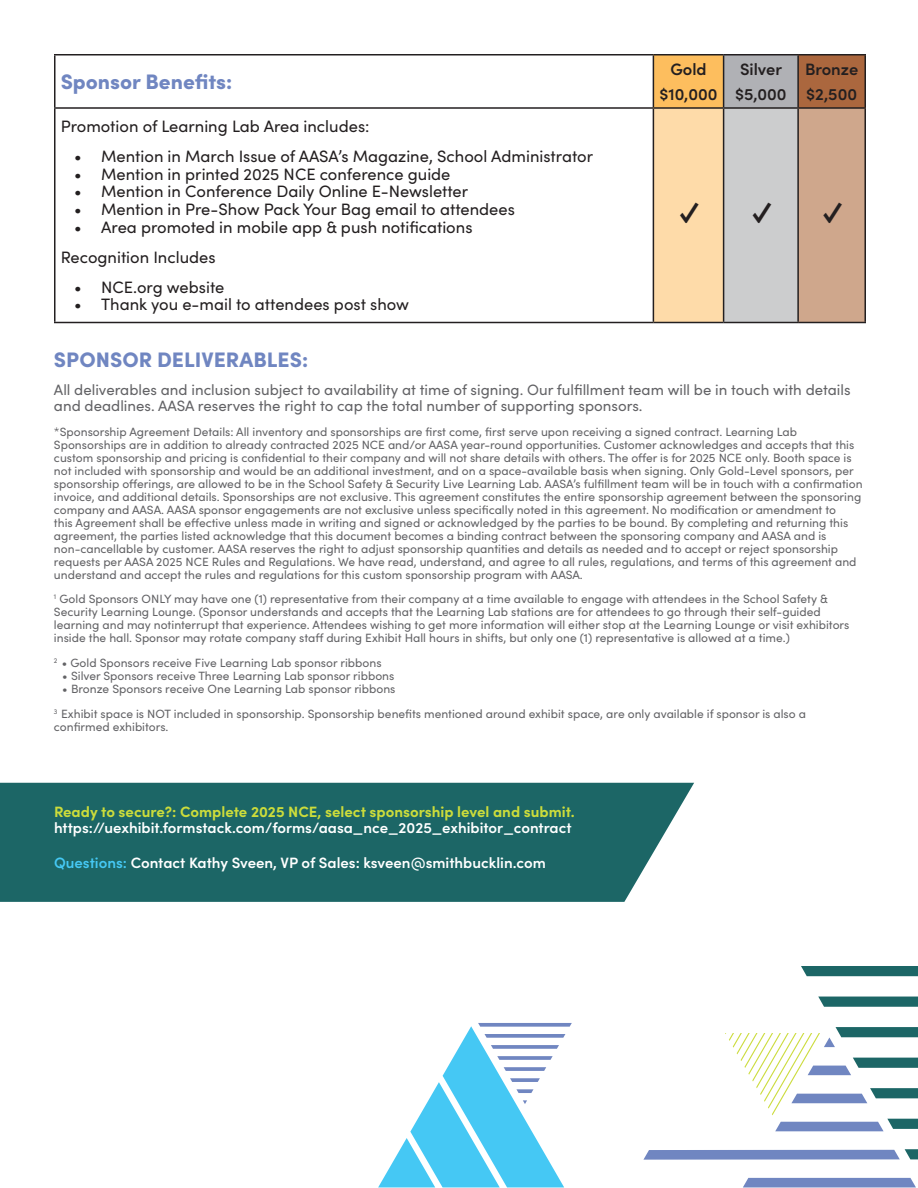
<style>
.page{position:relative;width:918px;height:1188px;background:#fff}
.page>*{position:absolute;margin:0;border:0;box-sizing:border-box;transform-origin:0 0}
.Body{font:700 36px "Sofia Pro";color:#231f20}
.purple_subheads{font:900 21px "Sofia Pro";color:#7086c1}
.t1{font:16.5px "Sofia Pro";color:#231f20}
.t2{font:600 16.5px "Sofia Pro";color:#231f20}
.t3{font:15px/16.2px "Sofia Pro";color:#636366}
.t4{font:600 15px "Sofia Pro";color:#fff}
.t5{font:700 15px "Sofia Pro";color:#ccdc3b}
.t6{font:12px/12.9px "Sofia Pro";color:#636366}
.s1{color:#45c8f4}
</style>
<div class="page">
<div style="left:653px;top:55px;width:71px;height:53px;background:#fdbe5e"></div>
<div style="left:724px;top:55px;width:74px;height:53px;background:#b0b1b5"></div>
<div style="left:798px;top:55px;width:67px;height:53px;background:#ab673e"></div>
<div style="left:653px;top:108px;width:71px;height:214px;background:#fedba9"></div>
<div style="left:724px;top:108px;width:74px;height:214px;background:#cccdce"></div>
<div style="left:798px;top:108px;width:67px;height:214px;background:#cfa78c"></div>
<hr style="left:54px;top:54px;width:599px;height:2px;background:#231f20">
<hr style="left:54px;top:56px;width:2px;height:51px;background:#231f20">
<hr style="left:653px;top:54px;width:71px;height:2px;background:#231f20">
<hr style="left:653px;top:56px;width:1px;height:51px;background:#231f20">
<hr style="left:724px;top:54px;width:74px;height:2px;background:#231f20">
<hr style="left:723px;top:56px;width:1px;height:51px;background:#231f20">
<hr style="left:798px;top:54px;width:68px;height:2px;background:#231f20">
<hr style="left:797px;top:56px;width:2px;height:51px;background:#231f20">
<hr style="left:864px;top:56px;width:2px;height:51px;background:#231f20">
<hr style="left:54px;top:107px;width:599px;height:2px;background:#231f20">
<hr style="left:54px;top:109px;width:2px;height:213px;background:#231f20">
<hr style="left:653px;top:107px;width:71px;height:2px;background:#231f20">
<hr style="left:653px;top:109px;width:1px;height:213px;background:#231f20">
<hr style="left:724px;top:107px;width:74px;height:2px;background:#231f20">
<hr style="left:723px;top:109px;width:1px;height:213px;background:#231f20">
<hr style="left:798px;top:107px;width:68px;height:2px;background:#231f20">
<hr style="left:797px;top:109px;width:2px;height:213px;background:#231f20">
<hr style="left:864px;top:109px;width:2px;height:213px;background:#231f20">
<hr style="left:54px;top:322px;width:599px;height:1px;background:#231f20">
<hr style="left:653px;top:322px;width:71px;height:1px;background:#231f20">
<hr style="left:724px;top:322px;width:74px;height:1px;background:#231f20">
<hr style="left:798px;top:322px;width:68px;height:1px;background:#231f20">
<div style="left:0;top:783px;width:694px;height:119px;background:#1c6666"></div>
<svg style="left:378px;top:1023px;width:194px;height:164px"></svg>
<div style="left:743px;top:1178px;width:173px;height:9px;background:#7086c1"></div>
<svg style="left:801px;top:966px;width:117px;height:10px"></svg>
<svg style="left:818px;top:997px;width:100px;height:10px"></svg>
<svg style="left:643px;top:1149px;width:275px;height:11px;background:#8499c8"></svg>
<svg style="left:725px;top:1027px;width:193px;height:104px"></svg>
<p class="purple_subheads" style="left:61px;top:65px;width:173px">Sponsor Benefits:</p>
<p class="t1" style="left:61px;top:114px;width:310px">Promotion of Learning Lab Area includes:</p>
<p class="t1" style="left:74px;top:144px;width:520px">• Mention in March Issue of AASA’s Magazine, School Administrator</p>
<p class="t1" style="left:74px;top:162px;width:378px">• Mention in printed 2025 NCE conference guide</p>
<p class="t1" style="left:74px;top:180px;width:395px">• Mention in Conference Daily Online E-Newsletter</p>
<p class="t1" style="left:74px;top:197px;width:442px">• Mention in Pre-Show Pack Your Bag email to attendees</p>
<p class="t1" style="left:74px;top:215px;width:400px">• Area promoted in mobile app &amp; push notifications</p>
<p class="t1" style="left:61px;top:245px;width:156px">Recognition Includes</p>
<p class="t1" style="left:74px;top:275px;width:152px">• NCE.org website</p>
<p class="t1" style="left:74px;top:293px;width:336px">• Thank you e-mail to attendees post show</p>
<p class="t2" style="left:670px;top:57px;width:38px">Gold</p>
<p class="t2" style="left:659px;top:81px;width:60px">$10,000</p>
<p class="t2" style="left:740px;top:57px;width:44px">Silver</p>
<p class="t2" style="left:735px;top:81px;width:53px">$5,000</p>
<p class="t2" style="left:805px;top:57px;width:55px">Bronze</p>
<p class="t2" style="left:806px;top:81px;width:52px">$2,500</p>
<p class="Body" style="left:674px;top:188px;width:23px">✓</p>
<p class="Body" style="left:747px;top:188px;width:23px">✓</p>
<p class="Body" style="left:818px;top:188px;width:23px">✓</p>
<p class="purple_subheads" style="left:54px;top:343px;width:256px">SPONSOR DELIVERABLES:</p>
<p class="t3" style="left:54px;top:381px;width:798px">All deliverables and inclusion subject to availability at time of signing. Our fulfillment team will be in touch with details and deadlines. AASA reserves the right to cap the total number of supporting sponsors.</p>
<p class="t6" style="left:54px;top:425px;width:810px">*Sponsorship Agreement Details: All inventory and sponsorships are first come, first serve upon receiving a signed contract. Learning Lab Sponsorships are in addition to already contracted 2025 NCE and/or AASA year-round opportunities. Customer acknowledges and accepts that this custom sponsorship and pricing is confidential to their company and will not share details with others. The offer is for 2025 NCE only. Booth space is not included with sponsorship and would be an additional investment, and on a space-available basis when signing. Only Gold-Level sponsors, per sponsorship offerings, are allowed to be in the School Safety &amp; Security Live Learning Lab. AASA’s fulfillment team will be in touch with a confirmation invoice, and additional details. Sponsorships are not exclusive. This agreement constitutes the entire sponsorship agreement between the sponsoring company and AASA. AASA sponsor engagements are not exclusive unless specifically noted in this agreement. No modification or amendment to<br>this Agreement shall be effective unless made in writing and signed or acknowledged by the parties to be bound. By completing and returning this agreement, the parties listed acknowledge that this document becomes a binding contract between the sponsoring company and AASA and is non-cancellable by customer. AASA reserves the right to adjust sponsorship quantities and details as needed and to accept or reject sponsorship requests per AASA 2025 NCE Rules and Regulations. We have read, understand, and agree to all rules, regulations, and terms of this agreement and understand and accept the rules and regulations for this custom sponsorship program with AASA.</p>
<p class="t6" style="left:54px;top:592px;width:797px"><sup>1</sup> Gold Sponsors ONLY may have one (1) representative from their company at a time available to engage with attendees in the School Safety &amp; Security Learning Lounge. (Sponsor understands and accepts that the Learning Lab stations are for attendees to go through their self-guided learning and may notinterrupt that experience. Attendees wishing to get more information will either stop at the Learning Lounge or visit exhibitors inside the hall. Sponsor may rotate company staff during Exhibit Hall hours in shifts, but only one (1) representative is allowed at a time.)</p>
<p class="t6" style="left:54px;top:656px;width:329px"><sup>2</sup> • Gold Sponsors receive Five Learning Lab sponsor ribbons</p>
<p class="t6" style="left:62px;top:669px;width:334px">• Silver Sponsors receive Three Learning Lab sponsor ribbons</p>
<p class="t6" style="left:62px;top:682px;width:335px">• Bronze Sponsors receive One Learning Lab sponsor ribbons</p>
<p class="t6" style="left:54px;top:707px;width:754px"><sup>3</sup> Exhibit space is NOT included in sponsorship. Sponsorship benefits mentioned around exhibit space, are only available if sponsor is also a confirmed exhibitors.</p>
<p class="t5" style="left:54px;top:800px;width:522px">Ready to secure?: Complete 2025 NCE, select sponsorship level and submit.</p>
<p class="t4" style="left:54px;top:816px;width:519px">https://uexhibit.formstack.com/forms/aasa_nce_2025_exhibitor_contract</p>
<p class="t4" style="left:54px;top:852px;width:493px"><span class="s1">Questions:</span> Contact Kathy Sveen, VP of Sales: ksveen@smithbucklin.com</p>
</div>
